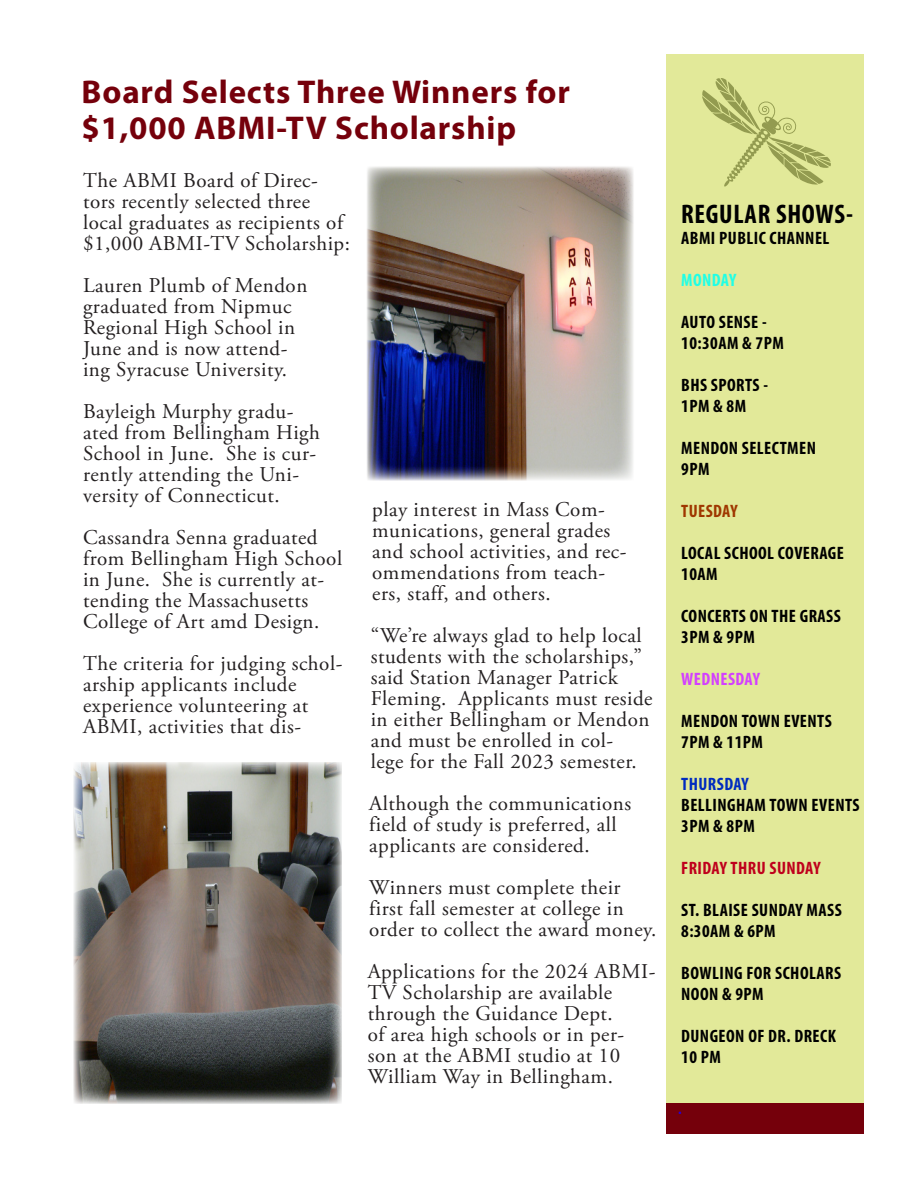
<style>
.page{position:relative;width:918px;height:1188px;background:#fff}
.page>*{position:absolute;margin:0;border:0;box-sizing:border-box;transform-origin:0 0}
.Address{font:700 33px "Myriad Pro";letter-spacing:.025em;color:#75000b}
.Address-2{font:700 condensed 27px "Myriad Pro";letter-spacing:.025em;color:#000}
.Address-3{font:21px/21px "Adobe Garamond Pro";letter-spacing:.025em;color:#231f20}
.Address-4{font:700 condensed 18px "Myriad Pro";letter-spacing:.025em;color:#000}
.Address-5{font:700 condensed 18px "Myriad Pro";letter-spacing:.025em;color:#bf001c}
.Address-6{font:700 condensed 18px "Myriad Pro";letter-spacing:.025em;color:#d340ff}
.Address-7{font:700 condensed 18px "Myriad Pro";letter-spacing:.025em;color:#002bbf}
.Address-8{font:700 condensed 18px "Myriad Pro";letter-spacing:.025em;color:#9f3700}
.Address-9{font:700 condensed 18px "Myriad Pro";letter-spacing:.025em;color:#20ffe6}
.Address-10{font:700 condensed 15px "Myriad Pro";color:#2200df}
</style>
<div class="page">
<div style="left:666px;top:54px;width:198px;height:1080px;background:#e2e999"></div>
<div style="left:666px;top:1103px;width:198px;height:31px;background:#75000b"></div>
<svg style="left:702px;top:78px;width:129px;height:109px"></svg>
<img style="left:367px;top:166px;width:267px;height:314px">
<img style="left:74px;top:762px;width:268px;height:341px">
<p class="Address" style="left:82px;top:70px;width:490px">Board Selects Three Winners for</p>
<p class="Address" style="left:82px;top:106px;width:436px">$1,000 ABMI-TV Scholarship</p>
<p class="Address-3" style="left:83px;top:170px;width:269px">The ABMI Board of Direc&shy;tors recently selected three local graduates as recipients of $1,000 ABMI-TV Scholarship:</p>
<p class="Address-3" style="left:83px;top:275px;width:226px">Lauren Plumb of Mendon graduated from Nipmuc<br>Regional High School in<br>June and is now attend&shy;ing Syracuse University.</p>
<p class="Address-3" style="left:83px;top:401px;width:238px">Bayleigh Murphy gradu&shy;ated from Bellingham High<br>School in June. She is cur&shy;rently attending the Uni&shy;versity of Connecticut.</p>
<p class="Address-3" style="left:83px;top:527px;width:261px">Cassandra Senna graduated from Bellingham High School in June. She is currently at&shy;tending the Massachusetts<br>College of Art amd Design.</p>
<p class="Address-3" style="left:83px;top:653px;width:261px">The criteria for judging schol&shy;arship applicants include experience volunteering at<br>ABMI, activities that dis-</p>
<p class="Address-3" style="left:372px;top:500px;width:256px">play interest in Mass Com&shy;munications, general grades and school activities, and rec&shy;ommendations from teach&shy;ers, staff, and others.</p>
<p class="Address-3" style="left:371px;top:626px;width:283px">“We’re always glad to help local students with the scholarships,” said Station Manager Patrick<br>Fleming. Applicants must reside in either Bellingham or Mendon and must be enrolled in col-<br>lege for the Fall 2023 semester.</p>
<p class="Address-3" style="left:369px;top:794px;width:263px">Although the communications field of study is preferred, all applicants are considered.</p>
<p class="Address-3" style="left:369px;top:878px;width:289px">Winners must complete their first fall semester at college in order to collect the award money.</p>
<p class="Address-3" style="left:368px;top:962px;width:289px">Applications for the 2024 ABMI-<br>TV Scholarship are available through the Guidance Dept.<br>of area high schools or in per&shy;son at the ABMI studio at 10<br>William Way in Bellingham.</p>
<p class="Address-2" style="left:681px;top:197px;width:174px">REGULAR SHOWS-</p>
<p class="Address-4" style="left:681px;top:227px;width:150px">ABMI PUBLIC CHANNEL</p>
<p class="Address-9" style="left:681px;top:269px;width:57px">MONDAY</p>
<p class="Address-4" style="left:681px;top:311px;width:87px">AUTO SENSE -</p>
<p class="Address-4" style="left:681px;top:332px;width:104px">10:30AM &amp; 7PM</p>
<p class="Address-4" style="left:681px;top:374px;width:88px">BHS SPORTS -</p>
<p class="Address-4" style="left:681px;top:395px;width:66px">1PM &amp; 8M</p>
<p class="Address-4" style="left:681px;top:437px;width:136px">MENDON SELECTMEN</p>
<p class="Address-4" style="left:681px;top:458px;width:30px">9PM</p>
<p class="Address-8" style="left:681px;top:500px;width:58px">TUESDAY</p>
<p class="Address-4" style="left:681px;top:542px;width:164px">LOCAL SCHOOL COVERAGE</p>
<p class="Address-4" style="left:681px;top:563px;width:38px">10AM</p>
<p class="Address-4" style="left:681px;top:605px;width:161px">CONCERTS ON THE GRASS</p>
<p class="Address-4" style="left:681px;top:626px;width:75px">3PM &amp; 9PM</p>
<p class="Address-6" style="left:681px;top:668px;width:80px">WEDNESDAY</p>
<p class="Address-4" style="left:681px;top:710px;width:152px">MENDON TOWN EVENTS</p>
<p class="Address-4" style="left:681px;top:731px;width:83px">7PM &amp; 11PM</p>
<p class="Address-7" style="left:681px;top:773px;width:69px">THURSDAY</p>
<p class="Address-4" style="left:681px;top:794px;width:180px">BELLINGHAM TOWN EVENTS</p>
<p class="Address-4" style="left:681px;top:815px;width:75px">3PM &amp; 8PM</p>
<p class="Address-5" style="left:681px;top:857px;width:141px">FRIDAY THRU SUNDAY</p>
<p class="Address-4" style="left:681px;top:899px;width:162px">ST. BLAISE SUNDAY MASS</p>
<p class="Address-4" style="left:681px;top:920px;width:96px">8:30AM &amp; 6PM</p>
<p class="Address-4" style="left:681px;top:962px;width:162px">BOWLING FOR SCHOLARS</p>
<p class="Address-4" style="left:681px;top:983px;width:84px">NOON &amp; 9PM</p>
<p class="Address-4" style="left:681px;top:1025px;width:156px">DUNGEON OF DR. DRECK</p>
<p class="Address-4" style="left:681px;top:1046px;width:41px">10 PM</p>
<p class="Address-10" style="left:678px;top:1100px;width:5px">.</p>
</div>
